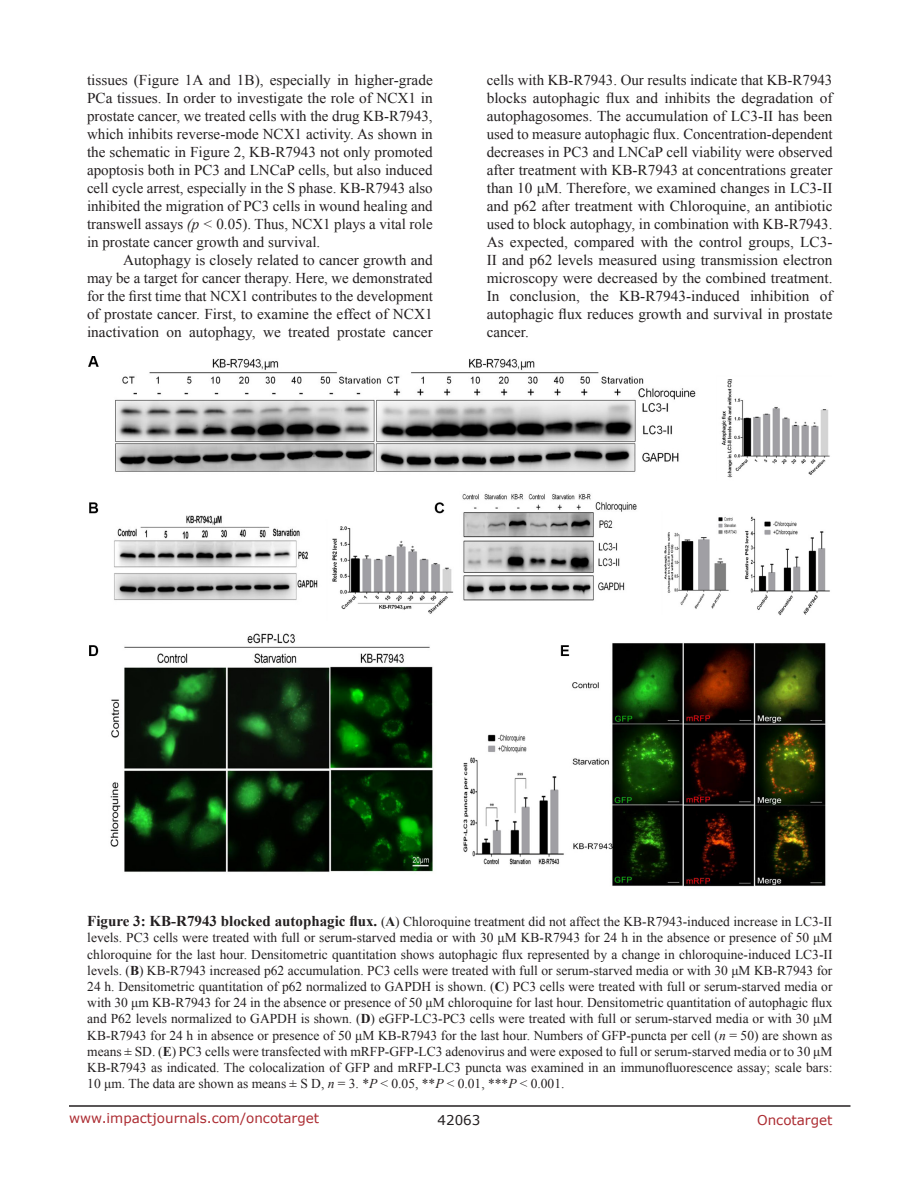
<style>
.page{position:relative;width:918px;height:1188px;background:#fff}
.page>*{position:absolute;margin:0;border:0;box-sizing:border-box;transform-origin:0 0}
.t1{font:15px/18px "Times New Roman";color:#231f20;text-align:justify}
.t2{font:13.5px/16.2px "Times New Roman";color:#231f20;text-align:justify}
.t3{font:13.5px "Verdana";color:#ac2b31}
.t4{font:13.5px "Verdana";color:#231f20}
.s1{font-style:italic}
.s2{font-weight:700;font-size:15px}
.s3{font-weight:700}
</style>
<div class="page">
<hr style="left:69px;top:1105px;width:781px;height:2px;background:#231f20">
<img style="left:88px;top:356px;width:742px;height:532px">
<p class="t1" style="left:87px;top:71px;width:347px">tissues (Figure 1A and 1B), especially in higher-grade PCa tissues. In order to investigate the role of NCX1 in prostate cancer, we treated cells with the drug KB-R7943, which inhibits reverse-mode NCX1 activity. As shown in the schematic in Figure 2, KB-R7943 not only promoted apoptosis both in PC3 and LNCaP cells, but also induced cell cycle arrest, especially in the S phase. KB-R7943 also inhibited the migration of PC3 cells in wound healing and transwell assays <span class="s1">(p &lt;</span> 0.05). Thus, NCX1 plays a vital role in prostate cancer growth and survival.</p>
<p class="t1" style="left:87px;top:251px;width:347px;text-indent:36px">Autophagy is closely related to cancer growth and may be a target for cancer therapy. Here, we demonstrated for the first time that NCX1 contributes to the development of prostate cancer. First, to examine the effect of NCX1 inactivation on autophagy, we treated prostate cancer</p>
<p class="t1" style="left:487px;top:71px;width:347px">cells with KB-R7943. Our results indicate that KB-R7943 blocks autophagic flux and inhibits the degradation of autophagosomes. The accumulation of LC3-II has been used to measure autophagic flux. Concentration-dependent decreases in PC3 and LNCaP cell viability were observed after treatment with KB-R7943 at concentrations greater than 10 μM. Therefore, we examined changes in LC3-II and p62 after treatment with Chloroquine, an antibiotic used to block autophagy, in combination with KB-R7943.<br>As expected, compared with the control groups, LC3- II and p62 levels measured using transmission electron microscopy were decreased by the combined treatment.<br>In conclusion, the KB-R7943-induced inhibition of autophagic flux reduces growth and survival in prostate cancer.</p>
<p class="t2" style="left:87px;top:913px;width:747px"><span class="s2">Figure 3: KB-R7943 blocked autophagic flux.</span> (<span class="s3">A</span>) Chloroquine treatment did not affect the KB-R7943-induced increase in LC3-II levels. PC3 cells were treated with full or serum-starved media or with 30 μM KB-R7943 for 24 h in the absence or presence of 50 μM chloroquine for the last hour. Densitometric quantitation shows autophagic flux represented by a change in chloroquine-induced LC3-II levels. (<span class="s3">B</span>) KB-R7943 increased p62 accumulation. PC3 cells were treated with full or serum-starved media or with 30 μM KB-R7943 for 24 h. Densitometric quantitation of p62 normalized to GAPDH is shown. (<span class="s3">C</span>) PC3 cells were treated with full or serum-starved media or with 30 μm KB-R7943 for 24 in the absence or presence of 50 μM chloroquine for last hour. Densitometric quantitation of autophagic flux and P62 levels normalized to GAPDH is shown. (<span class="s3">D</span>) eGFP-LC3-PC3 cells were treated with full or serum-starved media or with 30 μM KB-R7943 for 24 h in absence or presence of 50 μM KB-R7943 for the last hour. Numbers of GFP-puncta per cell (<span class="s1">n</span> = 50) are shown as means ± SD. (<span class="s3">E</span>) PC3 cells were transfected with mRFP-GFP-LC3 adenovirus and were exposed to full or serum-starved media or to 30 μM KB-R7943 as indicated. The colocalization of GFP and mRFP-LC3 puncta was examined in an immunofluorescence assay; scale bars:<br>10 μm. The data are shown as means ± S D, <span class="s1">n</span> = 3. *<span class="s1">P</span> &lt; 0.05, **<span class="s1">P</span> &lt; 0.01, ***<span class="s1">P</span> &lt; 0.001.</p>
<p class="t3" style="left:69px;top:1109px;width:252px">www.impactjournals.com/oncotarget</p>
<p class="t4" style="left:438px;top:1111px;width:44px">42063</p>
<p class="t3" style="left:757px;top:1111px;width:77px">Oncotarget</p>
</div>
